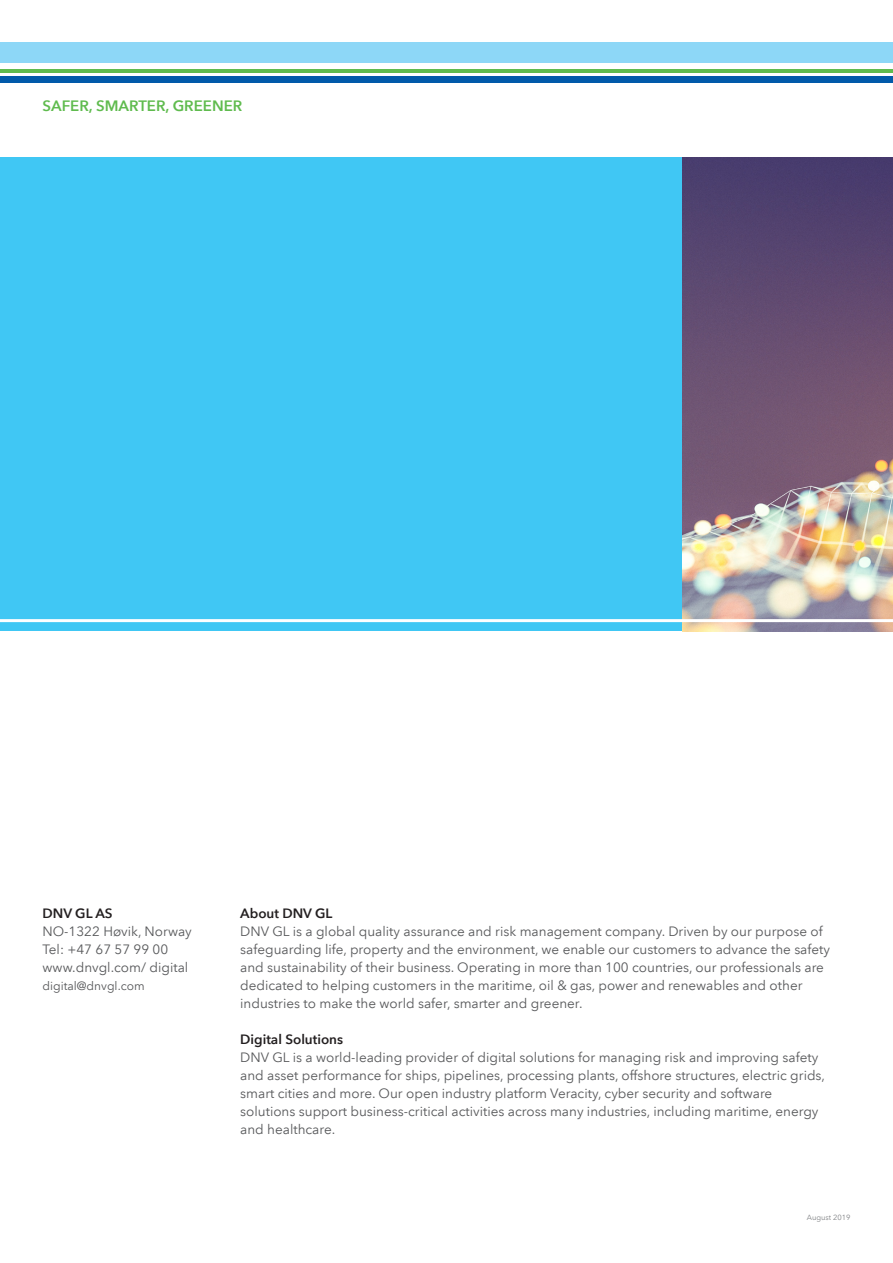
<style>
.page{position:relative;width:893px;height:1263px;background:#fff}
.page>*{position:absolute;margin:0;border:0;box-sizing:border-box;transform-origin:0 0}
.t1{font:600 15px "Avenir Next LT Pro";color:#5fbb4e}
.DNV_GL_Body{font:13.5px/18px "Avenir Next LT Pro";color:#57585a}
.DNV_GL_Body-2{font:600 13.5px "Avenir Next LT Pro";color:#231f20}
.DNV_GL_Body-3{font:12px "Avenir Next LT Pro";color:#57585a}
.DNV_GL_Version_numbe{font:7.5px "Avenir Next LT Pro";color:#808285}
</style>
<div class="page">
<div style="left:0;top:43px;width:893px;height:20px;background:#8dd7f7"></div>
<hr style="left:0;top:70px;width:893px;height:3px;background:#5fbb4e">
<div style="left:0;top:77px;width:893px;height:6px;background:#015aaa"></div>
<div style="left:0;top:158px;width:893px;height:472px;background:#40c7f4"></div>
<img style="left:682px;top:158px;width:211px;height:473px">
<hr style="left:0;top:619px;width:893px;height:3px;background:#fff">
<p class="t1" style="left:43px;top:96px;width:201px">SAFER, SMARTER, GREENER</p>
<p class="DNV_GL_Body-2" style="left:43px;top:905px;width:72px">DNV GL AS</p>
<p class="DNV_GL_Body" style="left:43px;top:922px;width:151px">NO-1322 Høvik, Norway</p>
<p class="DNV_GL_Body" style="left:43px;top:940px;width:127px">Tel: +47 67 57 99 00</p>
<p class="DNV_GL_Body" style="left:43px;top:958px;width:147px">www.dnvgl.com/ digital</p>
<p class="DNV_GL_Body-3" style="left:43px;top:979px;width:104px">digital@dnvgl.com</p>
<p class="DNV_GL_Body-2" style="left:240px;top:905px;width:94px">About DNV GL</p>
<p class="DNV_GL_Body" style="left:240px;top:922px;width:591px">DNV GL is a global quality assurance and risk management company. Driven by our purpose of safeguarding life, property and the environment, we enable our customers to advance the safety and sustainability of their business. Operating in more than 100 countries, our professionals are dedicated to helping customers in the maritime, oil &amp; gas, power and renewables and other industries to make the world safer, smarter and greener.</p>
<p class="DNV_GL_Body-2" style="left:240px;top:1031px;width:104px">Digital Solutions</p>
<p class="DNV_GL_Body" style="left:240px;top:1048px;width:586px">DNV GL is a world-leading provider of digital solutions for managing risk and improving safety and asset performance for ships, pipelines, processing plants, offshore structures, electric grids, smart cities and more. Our open industry platform Veracity, cyber security and software solutions support business-critical activities across many industries, including maritime, energy and healthcare.</p>
<p class="DNV_GL_Version_numbe" style="left:807px;top:1213px;width:45px">August 2019</p>
</div>
